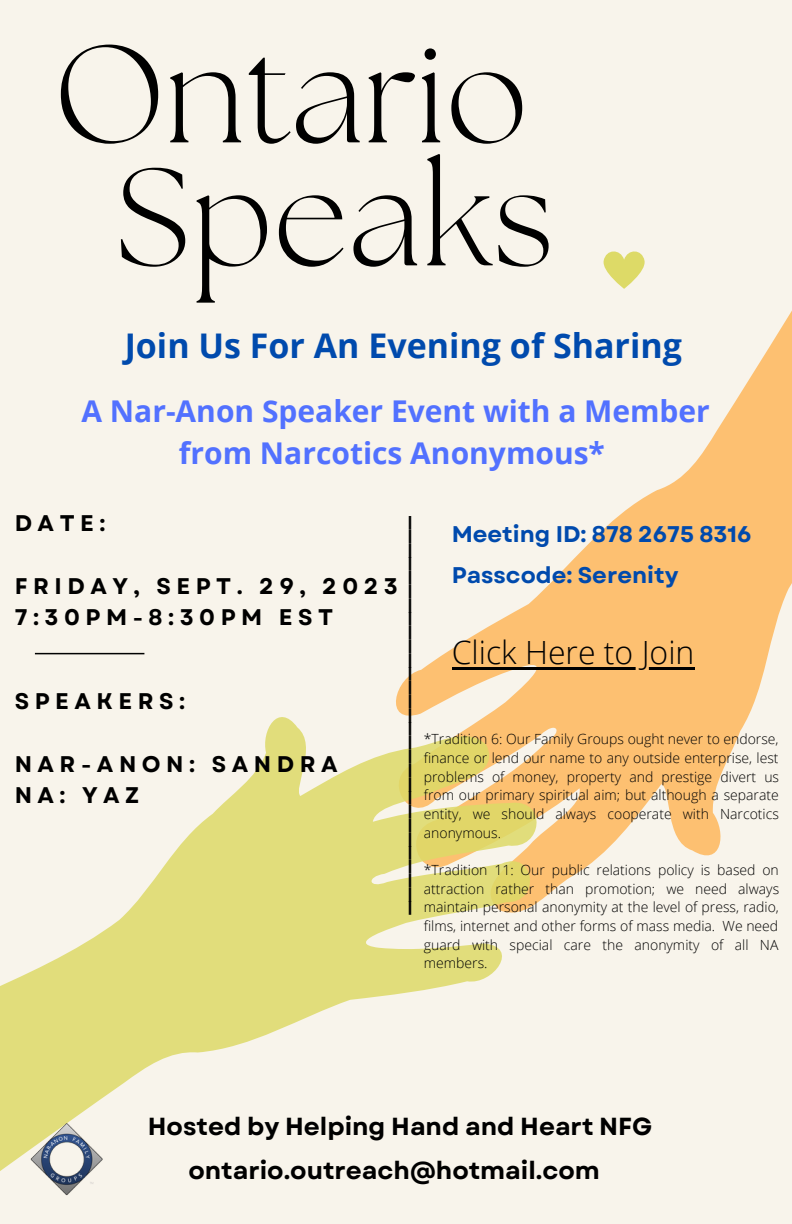
<style>
.page{position:relative;width:792px;height:1224px;background:#f8f4eb}
.page>*{position:absolute;margin:0;border:0;box-sizing:border-box;transform-origin:0 0}
.t1{font:300 138.2px "The Seasons";color:#000}
.t2{font:700 34px "Open Sans";color:#004aad}
.t3{font:32px "Canva Sans";color:#000}
.t4{font:300 32px "Open Sans";color:#000}
.t5{font:700 30px/42px "Open Sans";color:#5271ff;text-align:center}
.t6{font:700 24.6px "Garet";color:#000}
.t7{font:700 22.6px "Garet";letter-spacing:.245em;color:#000}
.t8{font:700 22.6px "Garet";color:#004aad}
.t9{font:300 14px/18.6px "Open Sans";color:#000;text-align:justify}
</style>
<div class="page">
<svg style="left:488px;top:310px;width:304px;height:548px"></svg>
<svg style="left:0;top:627px;width:597px;height:544px"></svg>
<svg style="left:603px;top:251px;width:42px;height:38px"></svg>
<hr style="left:35px;top:653px;width:109px;height:1px;background:#010101">
<hr style="left:452px;top:667px;width:242px;height:3px;background:#000">
<img style="left:21px;top:1114px;width:90px;height:82px">
<p class="t1" style="left:54px;top:32px;width:476px">Ontario</p>
<p class="t1" style="left:115px;top:155px;width:441px">Speaks</p>
<p class="t2" style="left:125px;top:322px;width:559px">Join Us For An Evening of Sharing</p>
<p class="t5" style="left:81px;top:389px;width:630px">A Nar-Anon Speaker Event with a Member from Narcotics Anonymous*</p>
<p class="t7" style="left:15px;top:507px;width:92px">DATE:</p>
<p class="t7" style="left:15px;top:570px;width:385px">FRIDAY, SEPT. 29, 2023</p>
<p class="t7" style="left:15px;top:601px;width:320px">7:30PM-8:30PM EST</p>
<p class="t7" style="left:15px;top:684px;width:172px">SPEAKERS:</p>
<p class="t7" style="left:15px;top:747px;width:324px">NAR-ANON: SANDRA</p>
<p class="t7" style="left:15px;top:779px;width:126px">NA: YAZ</p>
<p class="t3" style="left:447px;top:516px;width:401px;rotate:90deg">_____________________________</p>
<p class="t8" style="left:452px;top:518px;width:302px">Meeting ID: 878 2675 8316</p>
<p class="t8" style="left:452px;top:558px;width:228px">Passcode: Serenity</p>
<p class="t4" style="left:452px;top:630px;width:244px">Click Here to Join</p>
<p class="t9" style="left:424px;top:729px;width:357px">*Tradition 6: Our Family Groups ought never to endorse, finance or lend our name to any outside enterprise, lest problems of money, property and prestige divert us from our primary spiritual aim; but although a separate entity, we should always cooperate with Narcotics anonymous.</p>
<p class="t9" style="left:424px;top:860px;width:357px">*Tradition 11: Our public relations policy is based on attraction rather than promotion; we need always maintain personal anonymity at the level of press, radio, films, internet and other forms of mass media. We need guard with special care the anonymity of all NA members.</p>
<p class="t6" style="left:148px;top:1109px;width:506px">Hosted by Helping Hand and Heart NFG</p>
<p class="t6" style="left:188px;top:1153px;width:413px">ontario.outreach@hotmail.com</p>
</div>
